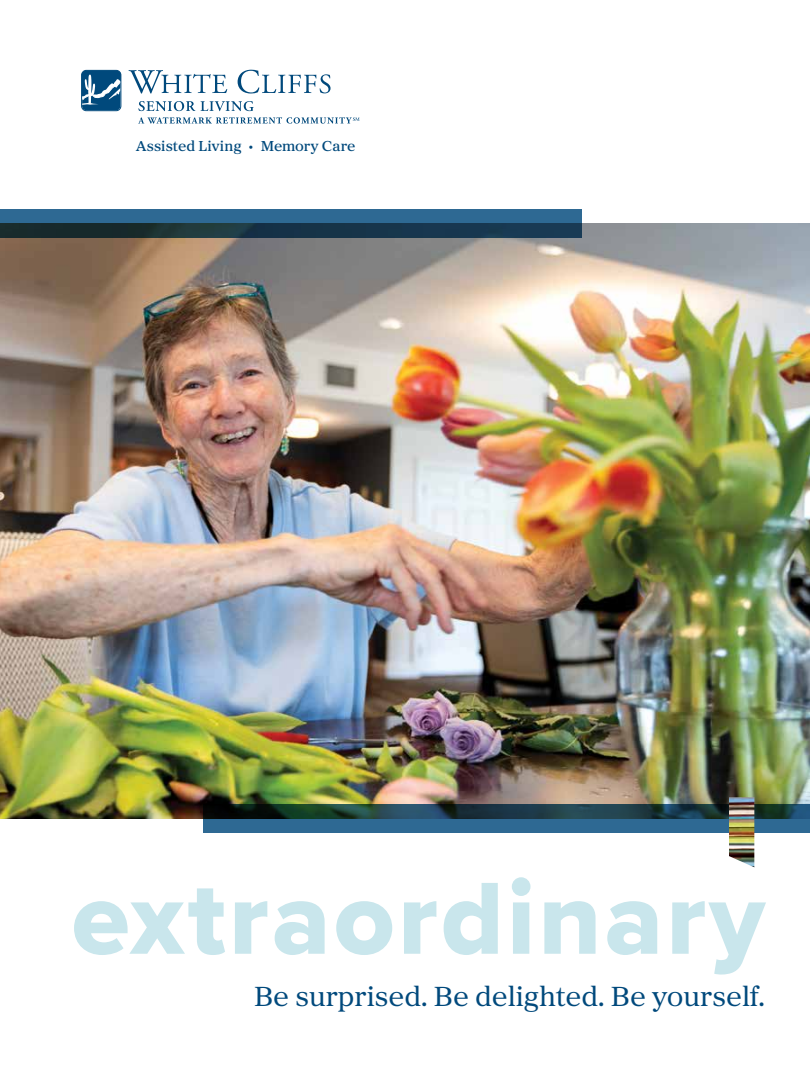
<style>
.page{position:relative;width:810px;height:1080px;background:#fff}
.page>*{position:absolute;margin:0;border:0;box-sizing:border-box;transform-origin:0 0}
.t1{font:106.25px "Proxima Nova Extrabld";letter-spacing:.03em;color:#c9e6ec}
.t2{font:28.75px "Proxima Sera";color:#00497c}
.t3{font:500 15px "Proxima Sera";letter-spacing:.005em;color:#00497c}
</style>
<div class="page">
<img style="left:0;top:224px;width:810px;height:594px">
<svg style="left:203px;top:804px;width:607px;height:28px;background:#234e64"></svg>
<svg style="left:0;top:210px;width:582px;height:28px;background:#224c67"></svg>
<svg style="left:138px;top:101px;width:116px;height:10px"></svg>
<svg style="left:129px;top:70px;width:98px;height:24px"></svg>
<svg style="left:238px;top:70px;width:93px;height:24px"></svg>
<svg style="left:138px;top:117px;width:222px;height:7px"></svg>
<svg style="left:81px;top:69px;width:41px;height:42px"></svg>
<div style="left:81px;top:70px;width:40px;height:41px;border:1px solid #00497c;border-radius:5px"></div>
<img style="left:729px;top:797px;width:25px;height:70px">
<p class="t3" style="left:136px;top:134px;width:221px">Assisted Living • Memory Care</p>
<h1 class="t1" style="left:72px;top:839px;width:695px">extraordinary</h1>
<p class="t2" style="left:254px;top:974px;width:513px">Be surprised. Be delighted. Be yourself.</p>
</div>
